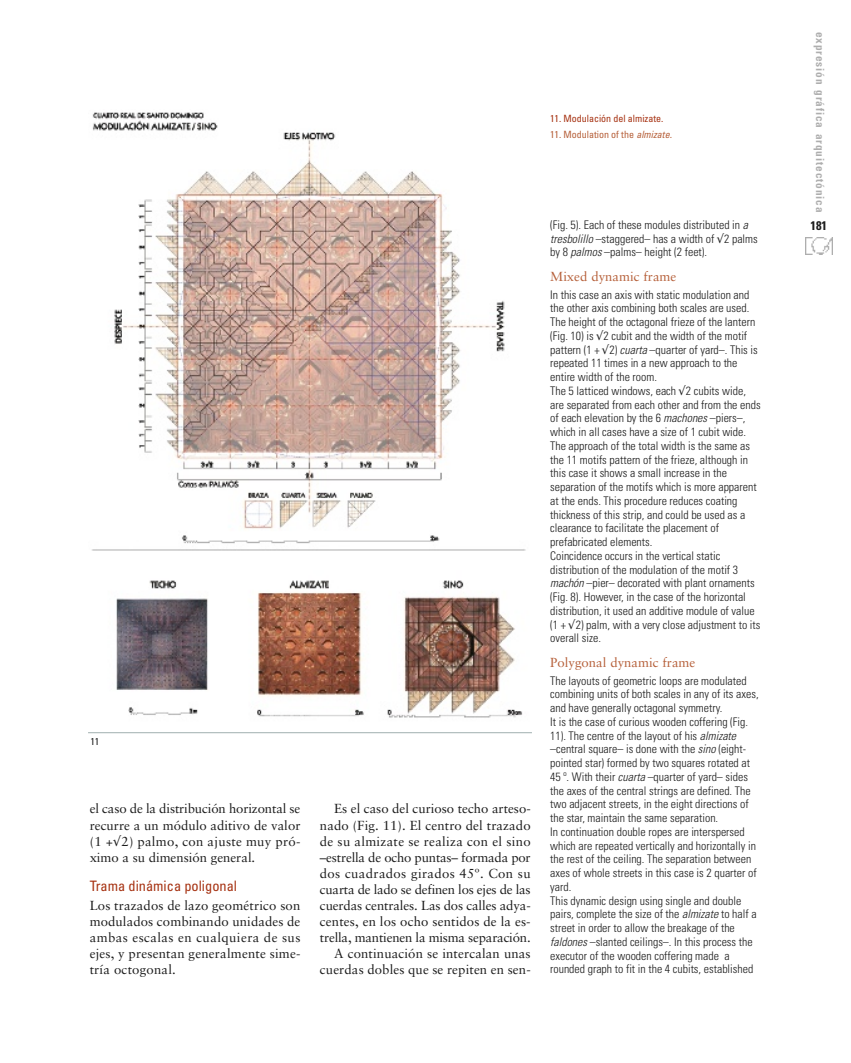
<style>
.page{position:relative;width:851px;height:1063px;background:#fff}
.page>*{position:absolute;margin:0;border:0;box-sizing:border-box;transform-origin:0 0}
.t1{font:condensed 14.38px "Univers";color:#a63212}
.t2{font:13.12px/16px "Sabon";letter-spacing:.01em;color:#1c1c1c;text-align:justify}
.t3{font:13.12px "Sabon";color:#b6603a}
.t4{font:700 condensed 12.5px "Univers";color:#1c1c1c}
.t5{font:300 condensed 11.88px/13.8px "Univers";color:#1c1c1c}
.t6{font:700 condensed 11.25px "Univers";letter-spacing:.08em;color:#aeaeae}
.t7{font:condensed 10px "Univers";color:#b6603a}
.t8{font:condensed 10px "Univers";color:#a63212}
.t9{font:condensed 10px "Univers";color:#1c1c1c}
.s1{font-style:italic}
</style>
<div class="page">
<img style="left:805px;top:237px;width:27px;height:18px">
<img style="left:92px;top:112px;width:434px;height:606px">
<hr style="left:88px;top:732px;width:444px;height:1px;background:#b3bfbf">
<p class="t8" style="left:550px;top:115px;width:115px">11. Modulación del almizate.</p>
<p class="t7" style="left:550px;top:131px;width:125px">11. Modulation of the <span class="s1">almizate.</span></p>
<p class="t9" style="left:90px;top:738px;width:10px">11</p>
<p class="t2" style="left:90px;top:802px;width:212px">el caso de la distribución horizontal se recurre a un módulo aditivo de valor (1 +√2) palmo, con ajuste muy pró&shy;ximo a su dimensión general.</p>
<p class="t1" style="left:90px;top:880px;width:149px">Trama dinámica poligonal</p>
<p class="t2" style="left:90px;top:898px;width:212px">Los trazados de lazo geométrico son modulados combinando unidades de ambas escalas en cualquiera de sus ejes, y presentan generalmente sime&shy;tría octogonal.</p>
<p class="t2" style="left:320px;top:802px;width:212px;text-align:right">Es el caso del curioso techo arteso&shy;nado (Fig. 11). El centro del trazado de su almizate se realiza con el sino –estrella de ocho puntas– formada por dos cuadrados girados 45º. Con su cuarta de lado se definen los ejes de las cuerdas centrales. Las dos calles adya&shy;centes, en los ocho sentidos de la es&shy;trella, mantienen la misma separación.<br>A continuación se intercalan unas cuerdas dobles que se repiten en sen-</p>
<p class="t5" style="left:550px;top:219px;width:209px">(Fig. 5). Each of these modules distributed in <span class="s1">a tresbolillo</span>–staggered– has a width of √2 palms by 8 <span class="s1">palmos</span>–palms– height (2 feet).</p>
<p class="t3" style="left:550px;top:271px;width:128px">Mixed dynamic frame</p>
<p class="t5" style="left:550px;top:288px;width:212px">In this case an axis with static modulation and the other axis combining both scales are used.<br>The height of the octagonal frieze of the lantern (Fig. 10) is √2 cubit and the width of the motif pattern (1 + √2) <span class="s1">cuarta</span>–quarter of yard–. This is repeated 11 times in a new approach to the entire width of the room.<br>The 5 latticed windows, each √2 cubits wide, are separated from each other and from the ends of each elevation by the 6 <span class="s1">machones</span>–piers–, which in all cases have a size of 1 cubit wide.<br>The approach of the total width is the same as the 11 motifs pattern of the frieze, although in this case it shows a small increase in the separation of the motifs which is more apparent at the ends. This procedure reduces coating thickness of this strip, and could be used as a clearance to facilitate the placement of prefabricated elements.<br>Coincidence occurs in the vertical static distribution of the modulation of the motif 3 <span class="s1">machón</span>–pier– decorated with plant ornaments (Fig. 8). However, in the case of the horizontal distribution, it used an additive module of value (1 + √2) palm, with a very close adjustment to its overall size.</p>
<p class="t3" style="left:550px;top:658px;width:147px">Polygonal dynamic frame</p>
<p class="t5" style="left:550px;top:674px;width:210px">The layouts of geometric loops are modulated combining units of both scales in any of its axes, and have generally octagonal symmetry.<br>It is the case of curious wooden coffering (Fig.<br>11). The centre of the layout of his <span class="s1">almizate </span>–central square– is done with the <span class="s1">sino</span>(eight&shy;pointed star) formed by two squares rotated at 45 º. With their <span class="s1">cuarta</span>–quarter of yard– sides the axes of the central strings are defined. The two adjacent streets, in the eight directions of the star, maintain the same separation.<br>In continuation double ropes are interspersed which are repeated vertically and horizontally in the rest of the ceiling. The separation between axes of whole streets in this case is 2 quarter of yard.<br>This dynamic design using single and double pairs, complete the size of the <span class="s1">almizate</span>to half a street in order to allow the breakage of the <span class="s1">faldones</span>–slanted ceilings–. In this process the executor of the wooden coffering made a rounded graph to fit in the 4 cubits, established</p>
<p class="t6" style="left:824px;top:32px;width:182px;rotate:90deg">expresión gráfica arquitectónica</p>
<p class="t4" style="left:810px;top:220px;width:18px">181</p>
</div>
